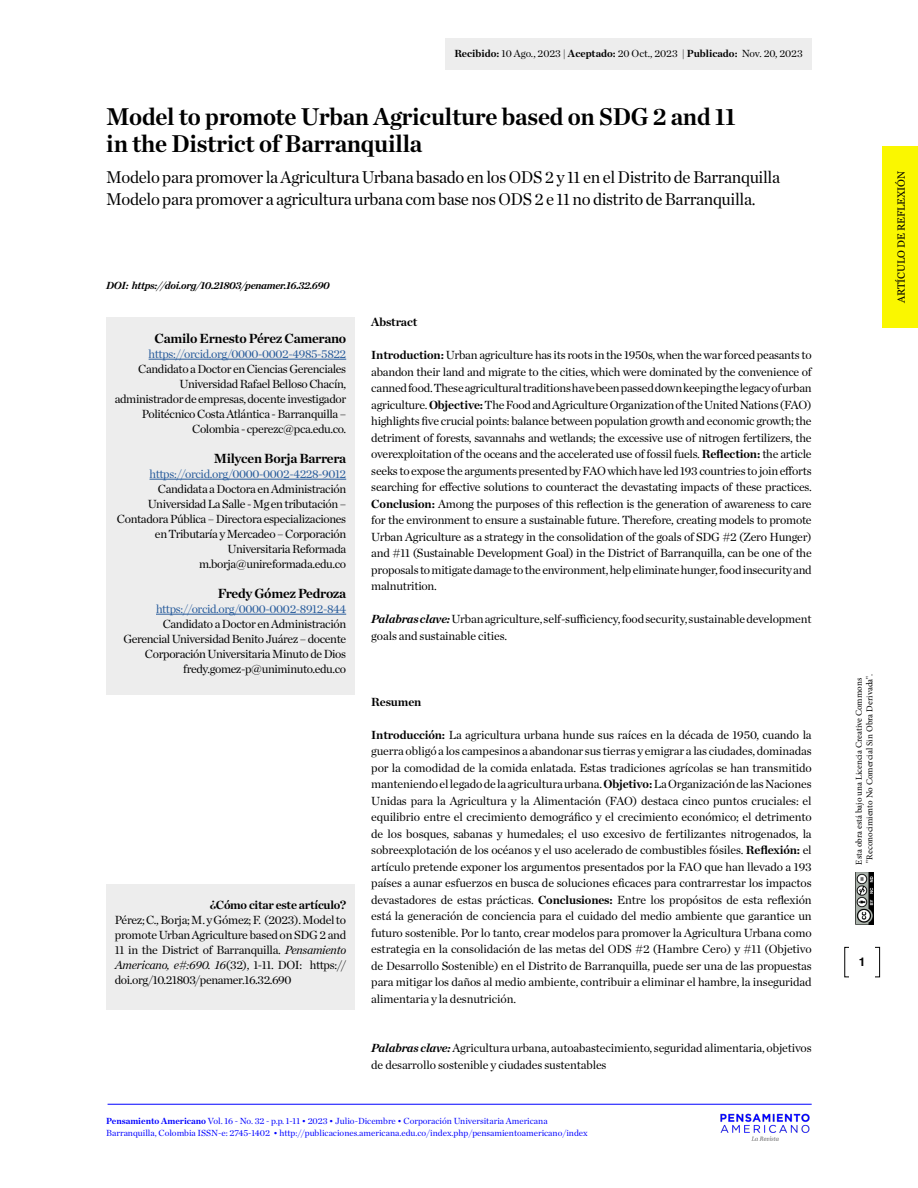
<style>
.page{position:relative;width:918px;height:1188px;background:#fff}
.page>*{position:absolute;margin:0;border:0;box-sizing:border-box;transform-origin:0 0}
.t1{font:700 24.75px/27px "Chronicle Deck";letter-spacing:-.01em;color:#000}
.t2{font:17.4px/22.5px "Chronicle Deck";letter-spacing:-.02em;color:#000}
.t3{font:700 13.5px "Chronicle Deck";letter-spacing:-.02em;color:#000}
.t4{font:12px/16.5px "Chronicle Deck";letter-spacing:-.03em;color:#000;text-align:right}
.t5{font:12px/16.5px "Chronicle Deck";letter-spacing:-.01em;color:#000}
.t6{font:12px "Chronicle Deck";letter-spacing:-.03em;color:#275b9b}
.t7{font:700 12px "Chronicle Deck";letter-spacing:-.02em;color:#000}
.t8{font:700 12px "Helvetica";color:#000}
.t9{font:10.5px "Chronicle Deck";color:#000}
.t10{font:italic 700 10.5px "Chronicle Deck";letter-spacing:-.025em;color:#000}
.t11{font:10.5px "Georgia";letter-spacing:-.01em;color:#000}
.t12{font:9px/12px "Chronicle Deck";color:#00f}
.t13{font:9px/10.8px "Minion Pro";color:#000}
.s1{font-weight:700}
.s2{font-style:italic}
.s3{font-weight:700;font-style:italic}
</style>
<div class="page">
<div style="left:845px;top:947px;width:35px;height:30px;border:1px solid #000"></div>
<div style="left:849px;top:946px;width:26px;height:32px;background:#fff"></div>
<img style="left:855px;top:873px;width:18px;height:52px">
<div style="left:445px;top:38px;width:367px;height:32px;background:#ededed"></div>
<div style="left:106px;top:317px;width:249px;height:378px;background:#ededed"></div>
<div style="left:106px;top:884px;width:249px;height:125px;background:#ededed"></div>
<hr style="left:149px;top:359px;width:197px;height:1px;background:#275b9b">
<hr style="left:150px;top:479px;width:196px;height:1px;background:#275b9b">
<hr style="left:156px;top:614px;width:190px;height:1px;background:#275b9b">
<hr style="left:108px;top:1104px;width:704px;height:1px;background:#00f">
<img style="left:720px;top:1113px;width:90px;height:28px">
<div style="left:883px;top:146px;width:35px;height:182px;background:#faf700"></div>
<p class="t9" style="left:454px;top:45px;width:350px"><span class="s1">Recibido:</span> 10 Ago., 2023 | <span class="s1">Aceptado:</span> 20 Oct., 2023 | <span class="s1">Publicado:</span> Nov. 20, 2023</p>
<h1 class="t1" style="left:106px;top:102px;width:631px">Model to promote Urban Agriculture based on SDG 2 and 11 in the District of Barranquilla</h1>
<h2 class="t2" style="left:106px;top:164px;width:675px">Modelo para promover la Agricultura Urbana basado en los ODS 2 y 11 en el Distrito de Barranquilla<br>Modelo para promover a agricultura urbana com base nos ODS 2 e 11 no distrito de Barranquilla.</h2>
<p class="t10" style="left:106px;top:277px;width:225px">DOI: https://doi.org/10.21803/penamer.16.32.690</p>
<p class="t3" style="left:155px;top:328px;width:193px">Camilo Ernesto Pérez Camerano</p>
<p class="t6" style="left:149px;top:345px;width:199px">https://orcid.org/0000-0002-4985-5822</p>
<p class="t4" style="left:115px;top:361px;width:233px;line-height:15px">Candidato a Doctor en Ciencias Gerenciales Universidad Rafael Belloso Chacín, administrador de empresas, docente investigador Politécnico Costa Atlántica - Barranquilla – Colombia - cperezc@pca.edu.co.</p>
<p class="t3" style="left:214px;top:448px;width:134px">Milycen Borja Barrera</p>
<p class="t6" style="left:150px;top:465px;width:198px">https://orcid.org/0000-0002-4228-9012</p>
<p class="t4" style="left:117px;top:481px;width:231px;line-height:15px">Candidata a Doctora en Administración Universidad La Salle - Mg en tributación – Contadora Pública – Directora especializaciones en Tributaría y Mercadeo – Corporación Universitaria Reformada m.borja@unireformada.edu.co</p>
<p class="t3" style="left:218px;top:583px;width:130px">Fredy Gómez Pedroza</p>
<p class="t6" style="left:156px;top:600px;width:192px">https://orcid.org/0000-0002-8912-844</p>
<p class="t4" style="left:123px;top:616px;width:224px;line-height:15px">Candidato a Doctor en Administración Gerencial Universidad Benito Juárez – docente Corporación Universitaria Minuto de Dios fredy.gomez-p@uniminuto.edu.co</p>
<p class="t7" style="left:210px;top:895px;width:138px">¿Cómo citar este artículo?</p>
<p class="t4" style="left:115px;top:912px;width:233px;line-height:15px;text-align:justify">Pérez; C., Borja; M. y Gómez; F. (2023). Model to promote Urban Agriculture based on SDG 2 and 11 in the District of Barranquilla. <span class="s2">Pensamiento Americano, e#:690. 16</span>(32), 1-11. DOI: https:// doi.org/10.21803/penamer.16.32.690</p>
<p class="t7" style="left:371px;top:313px;width:48px">Abstract</p>
<p class="t4" style="left:371px;top:346px;width:442px;text-align:justify"><span class="s1">Introduction:</span> Urban agriculture has its roots in the 1950s, when the war forced peasants to abandon their land and migrate to the cities, which were dominated by the convenience of canned food. These agricultural traditions have been passed down keeping the legacy of urban agriculture. <span class="s1">Objective:</span> The Food and Agriculture Organization of the United Nations (FAO) highlights five crucial points: balance between population growth and economic growth; the detriment of forests, savannahs and wetlands; the excessive use of nitrogen fertilizers, the overexploitation of the oceans and the accelerated use of fossil fuels. <span class="s1">Reflection:</span> the article seeks to expose the arguments presented by FAO which have led 193 countries to join efforts searching for effective solutions to counteract the devastating impacts of these practices.<br><span class="s1">Conclusion:</span> Among the purposes of this reflection is the generation of awareness to care for the environment to ensure a sustainable future. Therefore, creating models to promote Urban Agriculture as a strategy in the consolidation of the goals of SDG #2 (Zero Hunger) and #11 (Sustainable Development Goal) in the District of Barranquilla, can be one of the proposals to mitigate damage to the environment, help eliminate hunger, food insecurity and malnutrition.</p>
<p class="t5" style="left:371px;top:610px;width:442px"><span class="s3">Palabras clave:</span> Urban agriculture, self-sufficiency, food security, sustainable development goals and sustainable cities.</p>
<p class="t7" style="left:371px;top:692px;width:52px">Resumen</p>
<p class="t4" style="left:371px;top:726px;width:442px;text-align:justify"><span class="s1">Introducción:</span> La agricultura urbana hunde sus raíces en la década de 1950, cuando la guerra obligó a los campesinos a abandonar sus tierras y emigrar a las ciudades, dominadas por la comodidad de la comida enlatada. Estas tradiciones agrícolas se han transmitido manteniendo el legado de la agricultura urbana. <span class="s1">Objetivo:</span> La Organización de las Naciones Unidas para la Agricultura y la Alimentación (FAO) destaca cinco puntos cruciales: el equilibrio entre el crecimiento demográfico y el crecimiento económico; el detrimento de los bosques, sabanas y humedales; el uso excesivo de fertilizantes nitrogenados, la sobreexplotación de los océanos y el uso acelerado de combustibles fósiles. <span class="s1">Reflexión:</span> el artículo pretende exponer los argumentos presentados por la FAO que han llevado a 193 países a aunar esfuerzos en busca de soluciones eficaces para contrarrestar los impactos devastadores de estas prácticas. <span class="s1">Conclusiones:</span> Entre los propósitos de esta reflexión está la generación de conciencia para el cuidado del medio ambiente que garantice un futuro sostenible. Por lo tanto, crear modelos para promover la Agricultura Urbana como estrategia en la consolidación de las metas del ODS #2 (Hambre Cero) y #11 (Objetivo de Desarrollo Sostenible) en el Distrito de Barranquilla, puede ser una de las propuestas para mitigar los daños al medio ambiente, contribuir a eliminar el hambre, la inseguridad alimentaria y la desnutrición.</p>
<p class="t5" style="left:371px;top:1039px;width:442px"><span class="s3">Palabras clave:</span> Agricultura urbana, autoabastecimiento, seguridad alimentaria, objetivos de desarrollo sostenible y ciudades sustentables</p>
<p class="t12" style="left:106px;top:1115px;width:483px"><span class="s1">Pensamiento Americano</span> Vol. 16 - No. 32 - p.p. 1-11 • 2023 • Julio-Dicembre • Corporación Universitaria Americana<br>Barranquilla, Colombia ISSN-e: 2745-1402 • http://publicaciones.americana.edu.co/index.php/pensamientoamericano/index</p>
<p class="t11" style="left:893px;top:303px;width:134px;rotate:-90deg">ARTÍCULO DE REFLEXIÓN</p>
<p class="t13" style="left:853px;top:865px;width:192px;rotate:-90deg">Esta obra está bajo una Licencia Creative Commons "Reconocimiento No Comercial Sin Obra Derivada".</p>
<p class="t8" style="left:859px;top:954px;width:8px">1</p>
</div>
